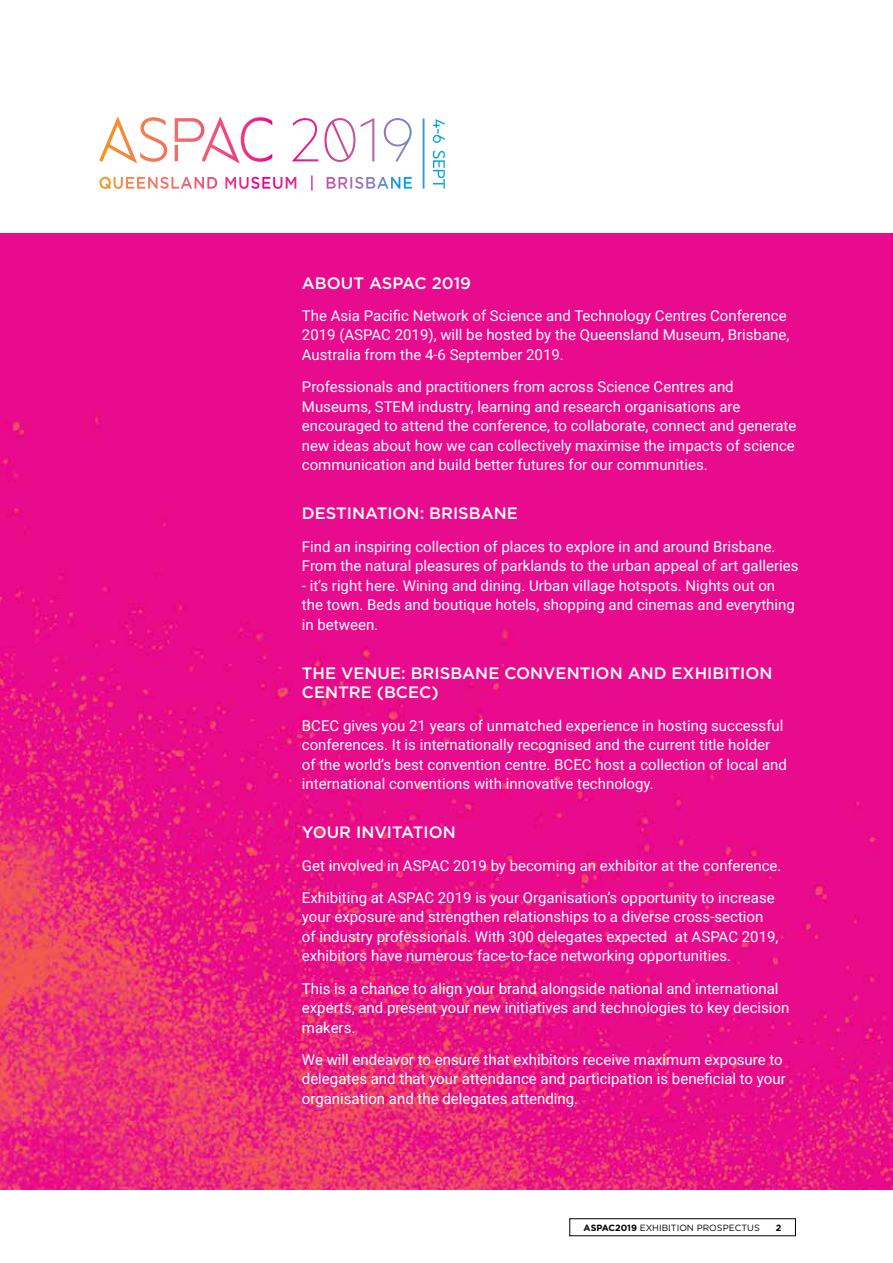
<style>
.page{position:relative;width:893px;height:1263px;background:#fff}
.page>*{position:absolute;margin:0;border:0;box-sizing:border-box;transform-origin:0 0}
.t1{font:500 16.5px/19.5px "Gotham";color:#fff}
.t2{font:15px/19.5px "Roboto";color:#fff}
.t3{font:9px "Gotham";color:#000}
.t4{font:700 9px "Gotham";color:#000}
.s1{font-weight:700}
</style>
<div class="page">
<div style="left:569px;top:1218px;width:227px;height:18px;border:1px solid #000"></div>
<img style="left:0;top:234px;width:893px;height:955px">
<svg style="left:99px;top:116px;width:346px;height:75px"></svg>
<p class="t1" style="left:302px;top:273px;width:171px">ABOUT ASPAC 2019</p>
<p class="t2" style="left:302px;top:305px;width:489px">The Asia Pacific Network of Science and Technology Centres Conference<br>2019 (ASPAC 2019), will be hosted by the Queensland Museum, Brisbane,<br>Australia from the 4-6 September 2019.</p>
<p class="t2" style="left:302px;top:376px;width:496px">Professionals and practitioners from across Science Centres and Museums, STEM industry, learning and research organisations are encouraged to attend the conference, to collaborate, connect and generate new ideas about how we can collectively maximise the impacts of science communication and build better futures for our communities.</p>
<p class="t1" style="left:302px;top:503px;width:217px">DESTINATION: BRISBANE</p>
<p class="t2" style="left:302px;top:536px;width:498px">Find an inspiring collection of places to explore in and around Brisbane.<br>From the natural pleasures of parklands to the urban appeal of art galleries</p>
<p class="t2" style="left:302px;top:575px;width:494px">- it’s right here. Wining and dining. Urban village hotspots. Nights out on the town. Beds and boutique hotels, shopping and cinemas and everything in between.</p>
<p class="t1" style="left:302px;top:663px;width:472px">THE VENUE: BRISBANE CONVENTION AND EXHIBITION<br>CENTRE (BCEC)</p>
<p class="t2" style="left:302px;top:715px;width:487px">BCEC gives you 21 years of unmatched experience in hosting successful conferences. It is internationally recognised and the current title holder of the world’s best convention centre. BCEC host a collection of local and international conventions with innovative technology.</p>
<p class="t1" style="left:302px;top:823px;width:155px">YOUR INVITATION</p>
<p class="t2" style="left:302px;top:849px;width:481px;line-height:32.2px">Get involved in ASPAC 2019 by becoming an exhibitor at the conference.<br>Exhibiting at ASPAC 2019 is your Organisation’s opportunity to increase</p>
<p class="t2" style="left:302px;top:907px;width:478px">your exposure and strengthen relationships to a diverse cross-section of industry professionals. With 300 delegates expected at ASPAC 2019, exhibitors have numerous face-to-face networking opportunities.</p>
<p class="t2" style="left:302px;top:978px;width:489px">This is a chance to align your brand alongside national and international experts, and present your new initiatives and technologies to key decision makers.</p>
<p class="t2" style="left:302px;top:1049px;width:485px">We will endeavor to ensure that exhibitors receive maximum exposure to delegates and that your attendance and participation is beneficial to your organisation and the delegates attending.</p>
<p class="t3" style="left:584px;top:1222px;width:178px"><span class="s1">ASPAC2019</span> EXHIBITION PROSPECTUS</p>
<p class="t4" style="left:776px;top:1222px;width:7px">2</p>
</div>
